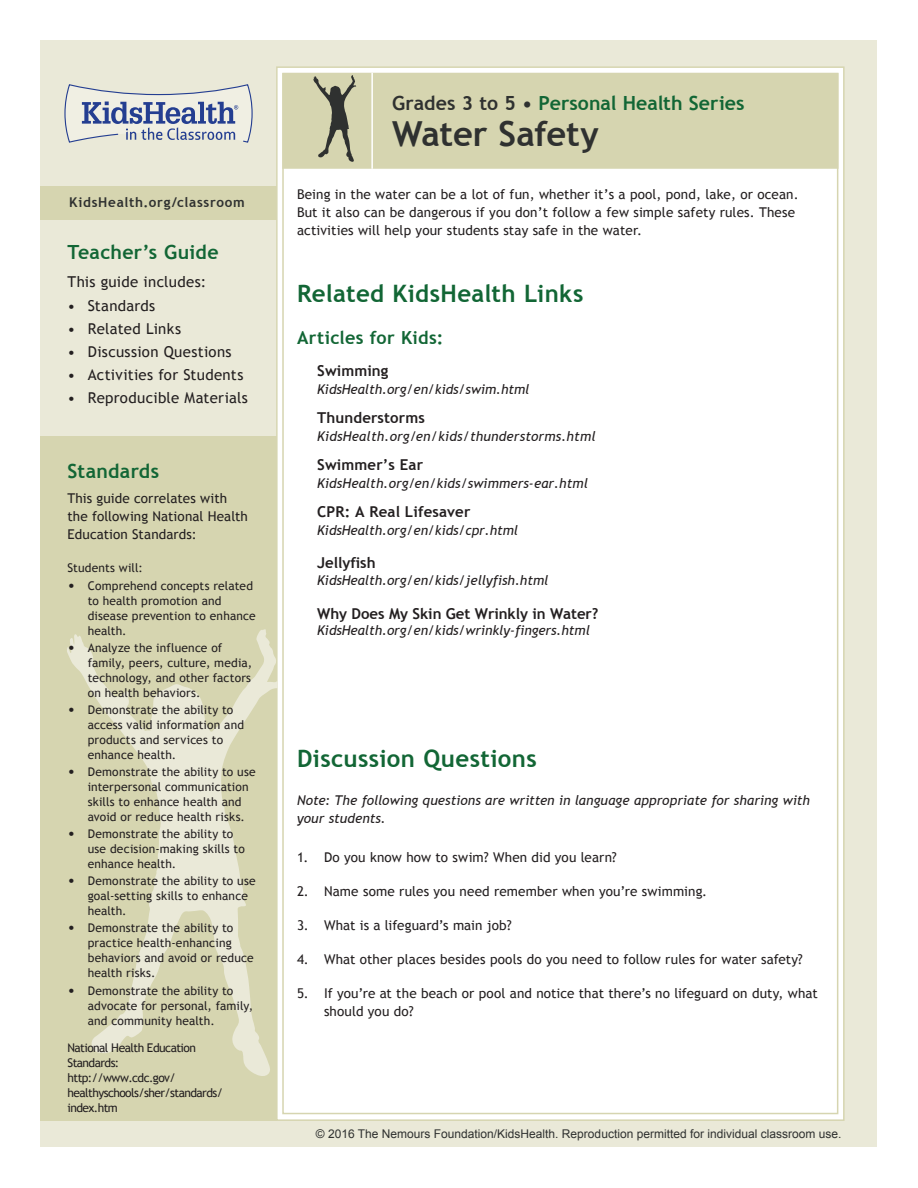
<style>
.page{position:relative;width:918px;height:1188px;background:#fff}
.page>*{position:absolute;margin:0;border:0;box-sizing:border-box;transform-origin:0 0}
.Lesson_Header{font:700 34.5px "Trebuchet MS";letter-spacing:-.005em;color:#2f3130}
.t1{font:700 24px "Trebuchet MS";letter-spacing:.015em;color:#126635}
.Lesson_Header-2{font:700 19.5px "Trebuchet MS";letter-spacing:.005em;color:#126635}
.t2{font:700 18px "Trebuchet MS";letter-spacing:.02em;color:#126635}
.Contents_List{font:15px "Trebuchet MS";letter-spacing:.02em;color:#231f20}
.Article_List{font:700 15px "Trebuchet MS";letter-spacing:.005em;color:#231f20}
.Basic_Numbered_List{font:13.5px/18px "Trebuchet MS";letter-spacing:.01em;color:#231f20}
.Article_List-2{font:italic 13.5px/18px "Trebuchet MS";letter-spacing:-.005em;color:#231f20}
.Article_List-3{font:italic 13.5px "Trebuchet MS";letter-spacing:.015em;color:#231f20}
.t3{font:700 13.5px "Trebuchet MS";letter-spacing:.05em;color:#2f3130}
.Contents_List-2{font:12px/15px "Trebuchet MS";letter-spacing:.01em;color:#231f20}
.Contents_List-3{font:12px/15px "Trebuchet MS";letter-spacing:-.045em;color:#231f20}
.t4{font:12px "Arial";color:#2f3130}
.s1{font-size:15px}
.s2{color:#2f3130}
</style>
<div class="page">
<div style="left:40px;top:40px;width:838px;height:1108px;background:#eae9d8"></div>
<div style="left:277px;top:67px;width:567px;height:1053px;background:#fff"></div>
<div style="left:283px;top:74px;width:555px;height:94px;background:#d6d5b0"></div>
<div style="left:282px;top:73px;width:556px;height:96px;border:2px solid #d6d5b0"></div>
<hr style="left:371px;top:73px;width:2px;height:96px;background:#fff">
<div style="left:40px;top:436px;width:237px;height:685px;background:#d6d5b0"></div>
<div style="left:40px;top:186px;width:237px;height:33px;background:#d6d5b0"></div>
<svg style="left:64px;top:84px;width:189px;height:59px"></svg>
<svg style="left:313px;top:75px;width:44px;height:87px"></svg>
<svg style="left:67px;top:629px;width:210px;height:447px"></svg>
<p class="t3" style="left:69px;top:194px;width:177px">KidsHealth.org/classroom</p>
<p class="Lesson_Header-2" style="left:68px;top:240px;width:153px">Teacher’s Guide</p>
<p class="Contents_List" style="left:68px;top:273px;width:140px">This guide includes:</p>
<p class="Contents_List" style="left:68px;top:296px;width:89px">• Standards</p>
<p class="Contents_List" style="left:68px;top:320px;width:115px">• Related Links</p>
<p class="Contents_List" style="left:68px;top:343px;width:166px">• Discussion Questions</p>
<p class="Contents_List" style="left:68px;top:366px;width:177px">• Activities for Students</p>
<p class="Contents_List" style="left:68px;top:389px;width:182px">• Reproducible Materials</p>
<p class="Lesson_Header-2" style="left:68px;top:459px;width:93px">Standards</p>
<p class="Basic_Numbered_List" style="left:68px;top:490px;width:182px">This guide correlates with the following National Health<br>Education Standards:</p>
<p class="Contents_List-2" style="left:68px;top:561px;width:77px">Students will:</p>
<p class="Contents_List-2" style="left:88px;top:578px;width:169px;text-indent:-20px"><span class="s1">•</span> Comprehend concepts related to health promotion and disease prevention to enhance health.</p>
<p class="Contents_List-2" style="left:88px;top:640px;width:166px;text-indent:-20px"><span class="s1">•</span> Analyze the influence of family, peers, culture, media, technology, and other factors on health behaviors.</p>
<p class="Contents_List-2" style="left:88px;top:702px;width:158px;text-indent:-20px"><span class="s1">•</span> Demonstrate the ability to access valid information and products and services to enhance health.</p>
<p class="Contents_List-2" style="left:88px;top:764px;width:170px;text-indent:-20px"><span class="s1">•</span> Demonstrate the ability to use interpersonal communication skills to enhance health and avoid or reduce health risks.</p>
<p class="Contents_List-2" style="left:88px;top:827px;width:159px;text-indent:-20px"><span class="s1">•</span> Demonstrate the ability to use decision-making skills to enhance health.</p>
<p class="Contents_List-2" style="left:88px;top:874px;width:170px;text-indent:-20px"><span class="s1">•</span> Demonstrate the ability to use goal-setting skills to enhance health.</p>
<p class="Contents_List-2" style="left:88px;top:921px;width:167px;text-indent:-20px"><span class="s1">•</span> Demonstrate the ability to practice health-enhancing behaviors and avoid or reduce health risks.</p>
<p class="Contents_List-2" style="left:88px;top:983px;width:167px;text-indent:-20px"><span class="s1">•</span> Demonstrate the ability to advocate for personal, family, and community health.</p>
<p class="Contents_List-3" style="left:68px;top:1041px;width:157px">National Health Education<br>Standards: http://www.cdc.gov/ healthyschools/sher/standards/ index.htm</p>
<p class="Lesson_Header-2" style="left:392px;top:91px;width:354px"><span class="s2">Grades 3 to 5 •</span> Personal Health Series</p>
<p class="Lesson_Header" style="left:392px;top:112px;width:208px">Water Safety</p>
<p class="Basic_Numbered_List" style="left:297px;top:185px;width:503px">Being in the water can be a lot of fun, whether it’s a pool, pond, lake, or ocean.<br>But it also can be dangerous if you don’t follow a few simple safety rules. These activities will help your students stay safe in the water.</p>
<p class="t1" style="left:297px;top:279px;width:288px">Related KidsHealth Links</p>
<p class="t2" style="left:297px;top:327px;width:148px">Articles for Kids:</p>
<p class="Article_List" style="left:317px;top:362px;width:73px">Swimming</p>
<p class="Article_List-2" style="left:317px;top:381px;width:214px">KidsHealth.org/en/kids/swim.html</p>
<p class="Article_List" style="left:317px;top:408px;width:109px">Thunderstorms</p>
<p class="Article_List-3" style="left:317px;top:428px;width:280px">KidsHealth.org/en/kids/thunderstorms.html</p>
<p class="Article_List" style="left:317px;top:455px;width:107px">Swimmer’s Ear</p>
<p class="Article_List-2" style="left:317px;top:474px;width:272px">KidsHealth.org/en/kids/swimmers-ear.html</p>
<p class="Article_List" style="left:317px;top:502px;width:155px">CPR: A Real Lifesaver</p>
<p class="Article_List-2" style="left:317px;top:521px;width:202px">KidsHealth.org/en/kids/cpr.html</p>
<p class="Article_List" style="left:317px;top:554px;width:60px">Jellyfish</p>
<p class="Article_List-2" style="left:317px;top:571px;width:233px">KidsHealth.org/en/kids/jellyfish.html</p>
<p class="Article_List" style="left:317px;top:604px;width:283px">Why Does My Skin Get Wrinkly in Water?</p>
<p class="Article_List-2" style="left:317px;top:622px;width:274px">KidsHealth.org/en/kids/wrinkly-fingers.html</p>
<p class="t1" style="left:297px;top:744px;width:241px">Discussion Questions</p>
<p class="Article_List-2" style="left:297px;top:792px;width:514px">Note: The following questions are written in language appropriate for sharing with your students.</p>
<p class="Basic_Numbered_List" style="left:297px;top:848px;width:321px">1. Do you know how to swim? When did you learn?</p>
<p class="Basic_Numbered_List" style="left:297px;top:882px;width:412px">2. Name some rules you need remember when you’re swimming.</p>
<p class="Basic_Numbered_List" style="left:297px;top:916px;width:216px">3. What is a lifeguard’s main job?</p>
<p class="Basic_Numbered_List" style="left:297px;top:951px;width:507px">4. What other places besides pools do you need to follow rules for water safety?</p>
<p class="Basic_Numbered_List" style="left:324px;top:985px;width:495px;text-indent:-27px">5. If you’re at the beach or pool and notice that there’s no lifeguard on duty, what should you do?</p>
<p class="t4" style="left:316px;top:1126px;width:527px">© 2016 The Nemours Foundation/KidsHealth. Reproduction permitted for individual classroom use.</p>
</div>
